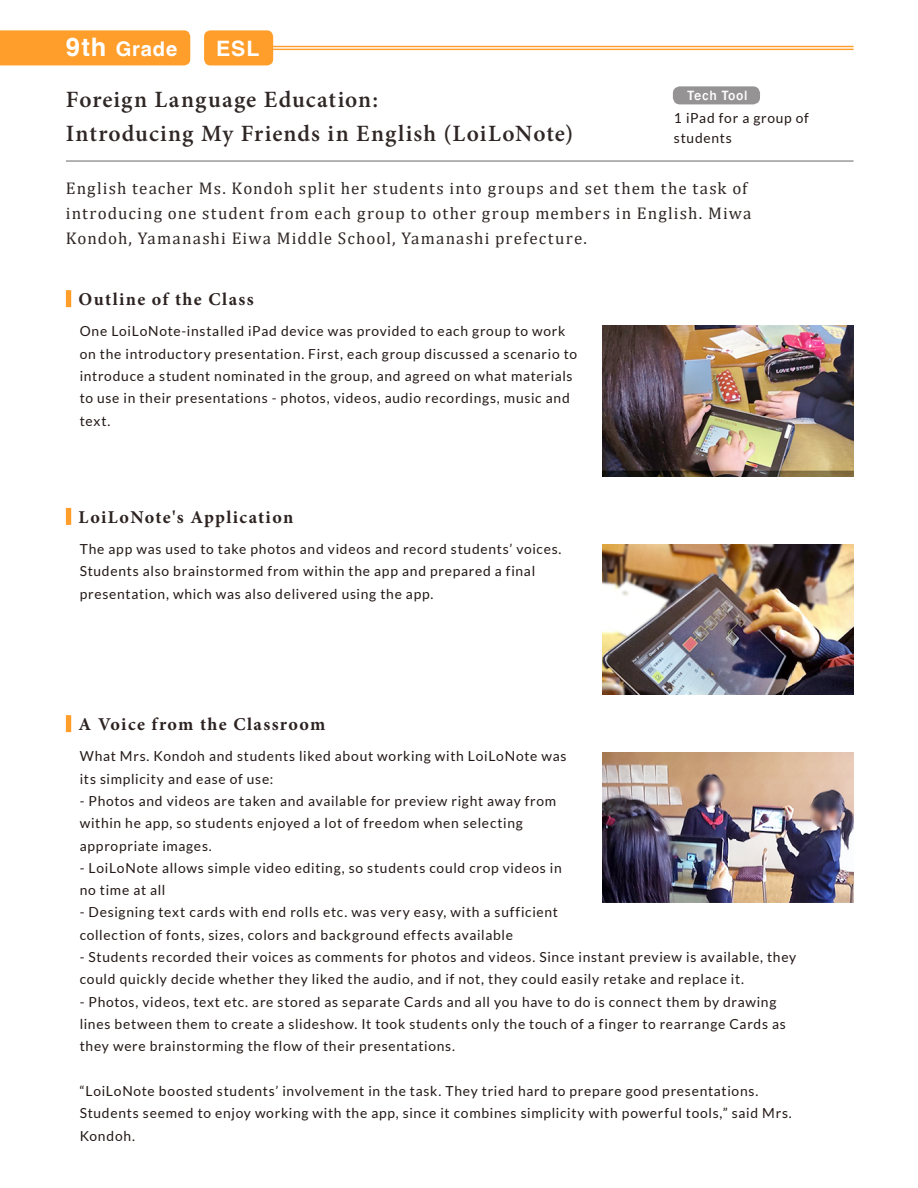
<style>
.page{position:relative;width:918px;height:1188px;background:#fff}
.page>*{position:absolute;margin:0;border:0;box-sizing:border-box;transform-origin:0 0}
.t1{font:600 23.4px/34px "Minion Pro";letter-spacing:.045em;color:#2f2725}
.t2{font:700 21.3px "Helvetica";color:#fff}
.t3{font:700 20.25px "Helvetica";letter-spacing:.04em;color:#fff}
.t4{font:700 18px "Minion Pro";letter-spacing:.075em;color:#2c2321}
.t5{font:16.95px/25px "Cambria Math";letter-spacing:.065em;color:#2f2725}
.t6{font:13.8px/22.4px "Lato";letter-spacing:.05em;color:#221815}
.t7{font:500 13.8px "Franklin Gothic";letter-spacing:.05em;color:#fff}
.s1{font-size:25.5px}
</style>
<div class="page">
<div style="left:0;top:30px;width:190px;height:35px;background:#ff9e2b"></div>
<div style="left:66px;top:290px;width:5px;height:17px;background:#ff9e2b"></div>
<hr style="left:66px;top:161px;width:788px;height:1px;background:#727171">
<img style="left:603px;top:325px;width:251px;height:152px">
<hr style="left:269px;top:46px;width:585px;height:1px;background:#ff9e2b">
<hr style="left:269px;top:49px;width:585px;height:1px;background:#ff9e2b">
<div style="left:204px;top:30px;width:69px;height:35px;background:#ff9e2b;border-radius:6px"></div>
<div style="left:674px;top:87px;width:85px;height:16px;background:#959394;border-radius:6px"></div>
<div style="left:673px;top:86px;width:87px;height:18px;border:2px solid #949494;border-radius:6px"></div>
<div style="left:66px;top:508px;width:5px;height:17px;background:#ff9e2b"></div>
<div style="left:66px;top:715px;width:5px;height:17px;background:#ff9e2b"></div>
<img style="left:603px;top:544px;width:251px;height:150px">
<img style="left:603px;top:752px;width:251px;height:150px">
<h3 class="t3" style="left:66px;top:33px;width:113px"><span class="s1">9th</span> Grade</h3>
<h2 class="t2" style="left:216px;top:31px;width:45px">ESL</h2>
<h1 class="t1" style="left:66px;top:82px;width:509px">Foreign Language Education:<br>Introducing My Friends in English (LoiLoNote)</h1>
<p class="t5" style="left:66px;top:176px;width:687px">English teacher Ms. Kondoh split her students into groups and set them the task of introducing one student from each group to other group members in English. Miwa<br>Kondoh, Yamanashi Eiwa Middle School, Yamanashi prefecture.</p>
<p class="t7" style="left:688px;top:87px;width:62px">Tech Tool</p>
<p class="t6" style="left:674px;top:108px;width:136px;line-height:20.2px">1 iPad for a group of students</p>
<h3 class="t4" style="left:79px;top:287px;width:177px">Outline of the Class</h3>
<p class="t6" style="left:80px;top:320px;width:499px">One LoiLoNote-installed iPad device was provided to each group to work on the introductory presentation. First, each group discussed a scenario to introduce a student nominated in the group, and agreed on what materials to use in their presentations - photos, videos, audio recordings, music and text.</p>
<h3 class="t4" style="left:79px;top:505px;width:216px">LoiLoNote's Application</h3>
<p class="t6" style="left:80px;top:538px;width:483px">The app was used to take photos and videos and record students’ voices.<br>Students also brainstormed from within the app and prepared a final presentation, which was also delivered using the app.</p>
<h3 class="t4" style="left:79px;top:712px;width:248px">A Voice from the Classroom</h3>
<p class="t6" style="left:80px;top:745px;width:488px">What Mrs. Kondoh and students liked about working with LoiLoNote was its simplicity and ease of use:</p>
<p class="t6" style="left:80px;top:790px;width:478px">- Photos and videos are taken and available for preview right away from within he app, so students enjoyed a lot of freedom when selecting appropriate images.</p>
<p class="t6" style="left:80px;top:857px;width:484px">- LoiLoNote allows simple video editing, so students could crop videos in no time at all</p>
<p class="t6" style="left:80px;top:901px;width:480px">- Designing text cards with end rolls etc. was very easy, with a sufficient collection of fonts, sizes, colors and background effects available</p>
<p class="t6" style="left:80px;top:946px;width:718px">- Students recorded their voices as comments for photos and videos. Since instant preview is available, they could quickly decide whether they liked the audio, and if not, they could easily retake and replace it.</p>
<p class="t6" style="left:80px;top:990px;width:708px">- Photos, videos, text etc. are stored as separate Cards and all you have to do is connect them by drawing lines between them to create a slideshow. It took students only the touch of a finger to rearrange Cards as they were brainstorming the flow of their presentations.</p>
<p class="t6" style="left:80px;top:1080px;width:714px">“LoiLoNote boosted students’ involvement in the task. They tried hard to prepare good presentations.<br>Students seemed to enjoy working with the app, since it combines simplicity with powerful tools,” said Mrs.<br>Kondoh.</p>
</div>
